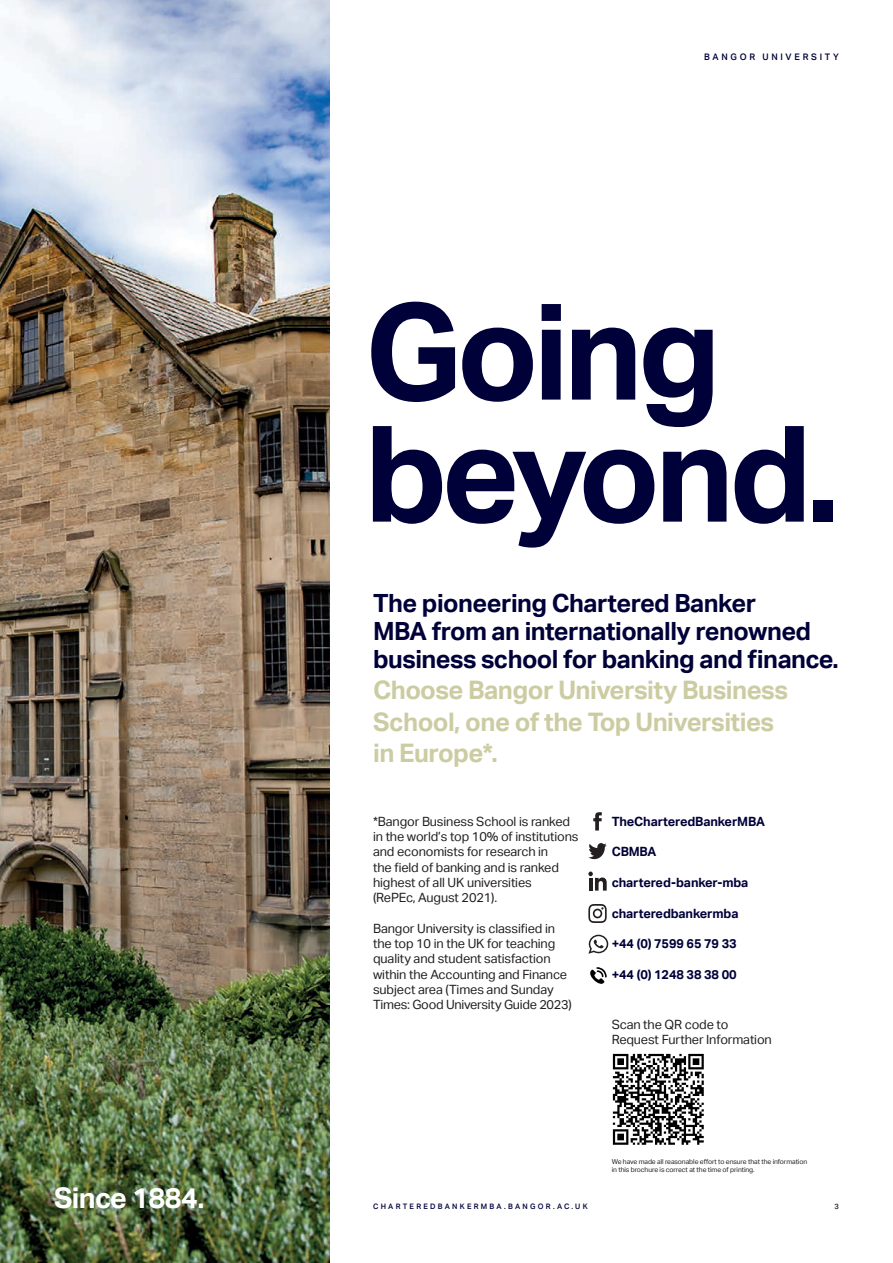
<style>
.page{position:relative;width:893px;height:1263px;background:#fff}
.page>*{position:absolute;margin:0;border:0;box-sizing:border-box;transform-origin:0 0}
.t1{font:700 133.8px "Aktiv Grotesk";letter-spacing:-.04em;color:#000139}
.t2{font:700 28.5px "Aktiv Grotesk";letter-spacing:-.02em;color:#fff}
.t3{font:700 25.5px "Aktiv Grotesk";letter-spacing:-.02em;color:#cccca3}
.t4{font:700 25.05px "Aktiv Grotesk";letter-spacing:-.02em;color:#000139}
.t5{font:12.75px/15.3px "Aktiv Grotesk";letter-spacing:-.01em;color:#231f20}
.t6{font:700 12.75px "Aktiv Grotesk";letter-spacing:-.01em;color:#000139}
.t7{font:500 9px "Aktiv Grotesk";letter-spacing:.3em;color:#000139}
.t8{font:500 7.5px "Aktiv Grotesk";letter-spacing:.3em;color:#000139}
.t9{font:500 7.5px "Aktiv Grotesk";color:#231f20}
.t10{font:6.75px "Aktiv Grotesk";letter-spacing:-.01em;color:#231f20}
</style>
<div class="page">
<img style="left:0;top:0;width:330px;height:1263px">
<svg style="left:588px;top:843px;width:19px;height:16px"></svg>
<svg style="left:588px;top:871px;width:19px;height:20px"></svg>
<svg style="left:593px;top:812px;width:9px;height:18px"></svg>
<svg style="left:588px;top:904px;width:19px;height:19px"></svg>
<svg style="left:588px;top:935px;width:20px;height:19px"></svg>
<img style="left:612px;top:1053px;width:92px;height:92px">
<svg style="left:590px;top:967px;width:17px;height:17px"></svg>
<p class="t2" style="left:54px;top:1181px;width:152px">Since 1884.</p>
<p class="t7" style="left:704px;top:52px;width:136px">BANGOR UNIVERSITY</p>
<p class="t1" style="left:365px;top:275px;width:358px">Going</p>
<p class="t1" style="left:365px;top:397px;width:476px">beyond.</p>
<p class="t4" style="left:373px;top:589px;width:385px">The pioneering Chartered Banker</p>
<p class="t4" style="left:373px;top:617px;width:440px">MBA from an internationally renowned</p>
<p class="t4" style="left:373px;top:645px;width:467px">business school for banking and finance.</p>
<p class="t3" style="left:373px;top:676px;width:417px">Choose Bangor University Business</p>
<p class="t3" style="left:373px;top:707px;width:403px">School, one of the Top Universities</p>
<p class="t3" style="left:373px;top:738px;width:126px">in Europe*.</p>
<p class="t5" style="left:373px;top:814px;width:199px">*Bangor Business School is ranked</p>
<p class="t5" style="left:373px;top:829px;width:207px">in the world’s top 10% of institutions and economists for research in</p>
<p class="t5" style="left:373px;top:860px;width:187px">the field of banking and is ranked</p>
<p class="t5" style="left:373px;top:875px;width:160px">highest of all UK universities</p>
<p class="t5" style="left:373px;top:890px;width:126px">(RePEc, August 2021).</p>
<p class="t5" style="left:373px;top:921px;width:183px">Bangor University is classified in</p>
<p class="t5" style="left:373px;top:936px;width:184px">the top 10 in the UK for teaching</p>
<p class="t5" style="left:373px;top:951px;width:179px">quality and student satisfaction</p>
<p class="t5" style="left:373px;top:967px;width:196px">within the Accounting and Finance subject area (Times and Sunday</p>
<p class="t5" style="left:373px;top:997px;width:200px">Times: Good University Guide 2023)</p>
<p class="t6" style="left:612px;top:814px;width:155px">TheCharteredBankerMBA</p>
<p class="t6" style="left:612px;top:844px;width:46px">CBMBA</p>
<p class="t6" style="left:612px;top:875px;width:138px">chartered-banker-mba</p>
<p class="t6" style="left:612px;top:906px;width:128px">charteredbankermba</p>
<p class="t6" style="left:612px;top:936px;width:126px">+44 (0) 7599 65 79 33</p>
<p class="t6" style="left:612px;top:967px;width:126px">+44 (0) 1248 38 38 00</p>
<p class="t5" style="left:612px;top:1016px;width:118px">Scan the QR code to</p>
<p class="t5" style="left:612px;top:1032px;width:162px">Request Further Information</p>
<p class="t8" style="left:373px;top:1202px;width:216px">CHARTEREDBANKERMBA.BANGOR.AC.UK</p>
<p class="t10" style="left:612px;top:1157px;width:197px">We have made all reasonable effort to ensure that the information</p>
<p class="t10" style="left:612px;top:1165px;width:144px">in this brochure is correct at the time of printing.</p>
<p class="t9" style="left:834px;top:1202px;width:6px">3</p>
</div>
